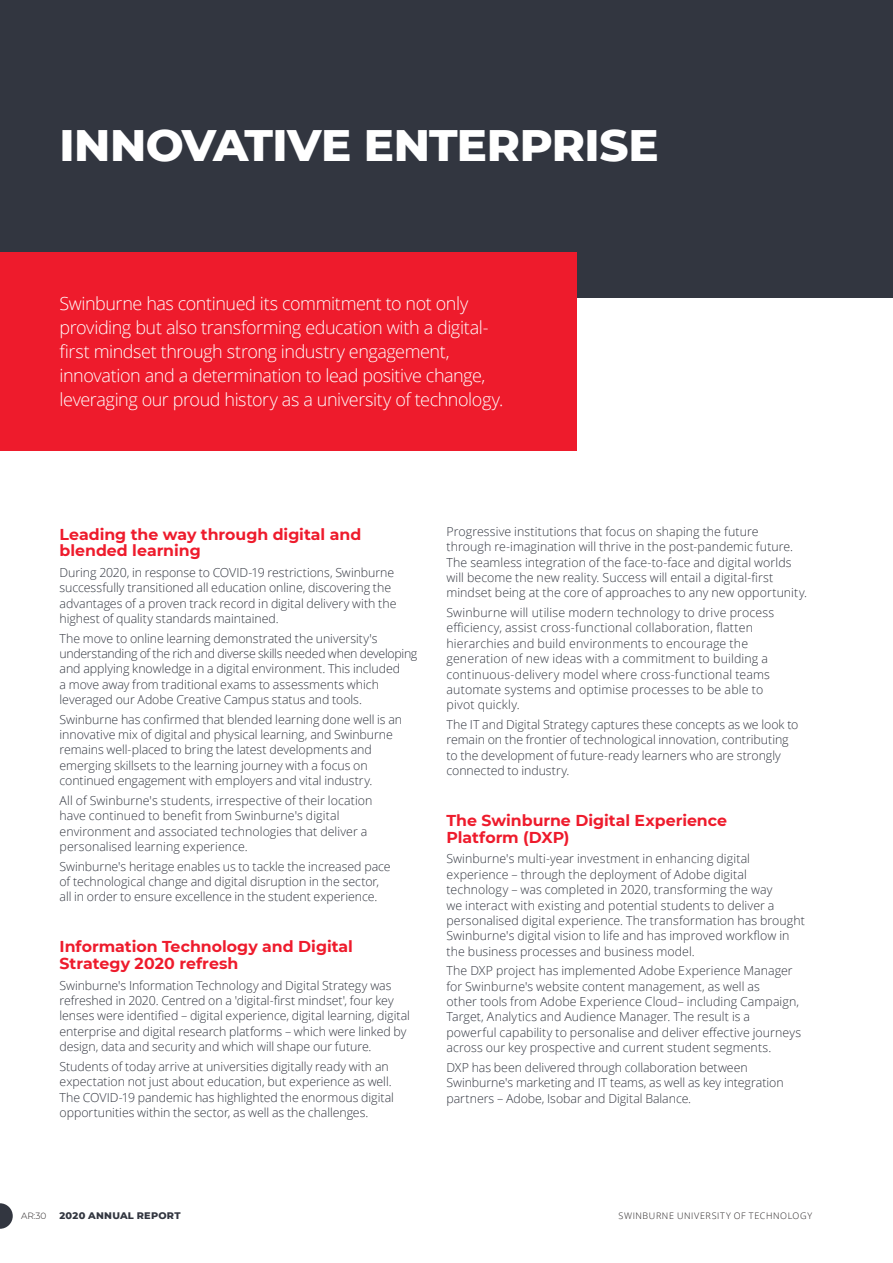
<style>
.page{position:relative;width:893px;height:1263px;background:#fff}
.page>*{position:absolute;margin:0;border:0;box-sizing:border-box;transform-origin:0 0}
.t1{font:800 45px "Montserrat";letter-spacing:-.01em;color:#fff}
.t2{font:300 18px/24px "Open Sans";letter-spacing:-.025em;color:#fff}
.t3{font:700 15.75px/16.5px "Montserrat";color:#ee1b2c}
.t4{font:300 12.3px/15.3px "Open Sans";color:#323640}
.t5{font:800 9.75px "Montserrat";letter-spacing:.03em;color:#323640}
.t6{font:300 9px "Open Sans";letter-spacing:.065em;color:#231f20}
.t7{font:300 9px "Montserrat";color:#231f20}
</style>
<div class="page">
<svg style="left:0;top:1203px;width:13px;height:26px"></svg>
<div style="left:0;top:0;width:893px;height:297px;background:#323640"></div>
<div style="left:0;top:252px;width:576px;height:198px;background:#ee1b2c"></div>
<h1 class="t1" style="left:60px;top:112px;width:601px">INNOVATIVE ENTERPRISE</h1>
<p class="t2" style="left:60px;top:291px;width:445px">Swinburne has continued its commitment to not only providing but also transforming education with a digital&shy;first mindset through strong industry engagement, innovation and a determination to lead positive change, leveraging our proud history as a university of technology.</p>
<p class="t3" style="left:60px;top:525px;width:303px">Leading the way through digital and blended learning</p>
<p class="t4" style="left:60px;top:564px;width:338px">During 2020, in response to COVID-19 restrictions, Swinburne successfully transitioned all education online, discovering the advantages of a proven track record in digital delivery with the highest of quality standards maintained.</p>
<p class="t4" style="left:60px;top:630px;width:359px">The move to online learning demonstrated the university's understanding of the rich and diverse skills needed when developing and applying knowledge in a digital environment. This included<br>a move away from traditional exams to assessments which leveraged our Adobe Creative Campus status and tools.</p>
<p class="t4" style="left:60px;top:711px;width:344px">Swinburne has confirmed that blended learning done well is an innovative mix of digital and physical learning, and Swinburne remains well-placed to bring the latest developments and emerging skillsets to the learning journey with a focus on continued engagement with employers and vital industry.</p>
<p class="t4" style="left:60px;top:792px;width:314px">All of Swinburne's students, irrespective of their location have continued to benefit from Swinburne's digital environment and associated technologies that deliver a personalised learning experience.</p>
<p class="t4" style="left:60px;top:858px;width:333px">Swinburne's heritage enables us to tackle the increased pace of technological change and digital disruption in the sector, all in order to ensure excellence in the student experience.</p>
<p class="t3" style="left:60px;top:938px;width:295px">Information Technology and Digital<br>Strategy 2020 refresh</p>
<p class="t4" style="left:60px;top:977px;width:352px">Swinburne's Information Technology and Digital Strategy was refreshed in 2020. Centred on a 'digital-first mindset', four key lenses were identified – digital experience, digital learning, digital enterprise and digital research platforms – which were linked by design, data and security and which will shape our future.</p>
<p class="t4" style="left:60px;top:1058px;width:336px">Students of today arrive at universities digitally ready with an expectation not just about education, but experience as well.<br>The COVID-19 pandemic has highlighted the enormous digital opportunities within the sector, as well as the challenges.</p>
<p class="t4" style="left:446px;top:523px;width:362px">Progressive institutions that focus on shaping the future<br>through re-imagination will thrive in the post-pandemic future.<br>The seamless integration of the face-to-face and digital worlds will become the new reality. Success will entail a digital-first mindset being at the core of approaches to any new opportunity.</p>
<p class="t4" style="left:446px;top:605px;width:329px">Swinburne will utilise modern technology to drive process efficiency, assist cross-functional collaboration, flatten hierarchies and build environments to encourage the generation of new ideas with a commitment to building a continuous-delivery model where cross-functional teams automate systems and optimise processes to be able to pivot quickly.</p>
<p class="t4" style="left:446px;top:716px;width:354px">The IT and Digital Strategy captures these concepts as we look to remain on the frontier of technological innovation, contributing to the development of future-ready learners who are strongly connected to industry.</p>
<p class="t3" style="left:446px;top:811px;width:282px">The Swinburne Digital Experience<br>Platform (DXP)</p>
<p class="t4" style="left:446px;top:851px;width:360px">Swinburne's multi-year investment in enhancing digital experience – through the deployment of Adobe digital technology – was completed in 2020, transforming the way<br>we interact with existing and potential students to deliver a personalised digital experience. The transformation has brought Swinburne's digital vision to life and has improved workflow in the business processes and business model.</p>
<p class="t4" style="left:446px;top:963px;width:356px">The DXP project has implemented Adobe Experience Manager for Swinburne's website content management, as well as<br>other tools from Adobe Experience Cloud– including Campaign, Target, Analytics and Audience Manager. The result is a powerful capability to personalise and deliver effective journeys across our key prospective and current student segments.</p>
<p class="t4" style="left:446px;top:1059px;width:339px">DXP has been delivered through collaboration between<br>Swinburne's marketing and IT teams, as well as key integration partners – Adobe, Isobar and Digital Balance.</p>
<p class="t7" style="left:21px;top:1209px;width:27px">AR:30</p>
<p class="t5" style="left:60px;top:1208px;width:123px">2020 ANNUAL REPORT</p>
<p class="t6" style="left:618px;top:1209px;width:195px">SWINBURNE UNIVERSITY OF TECHNOLOGY</p>
</div>
